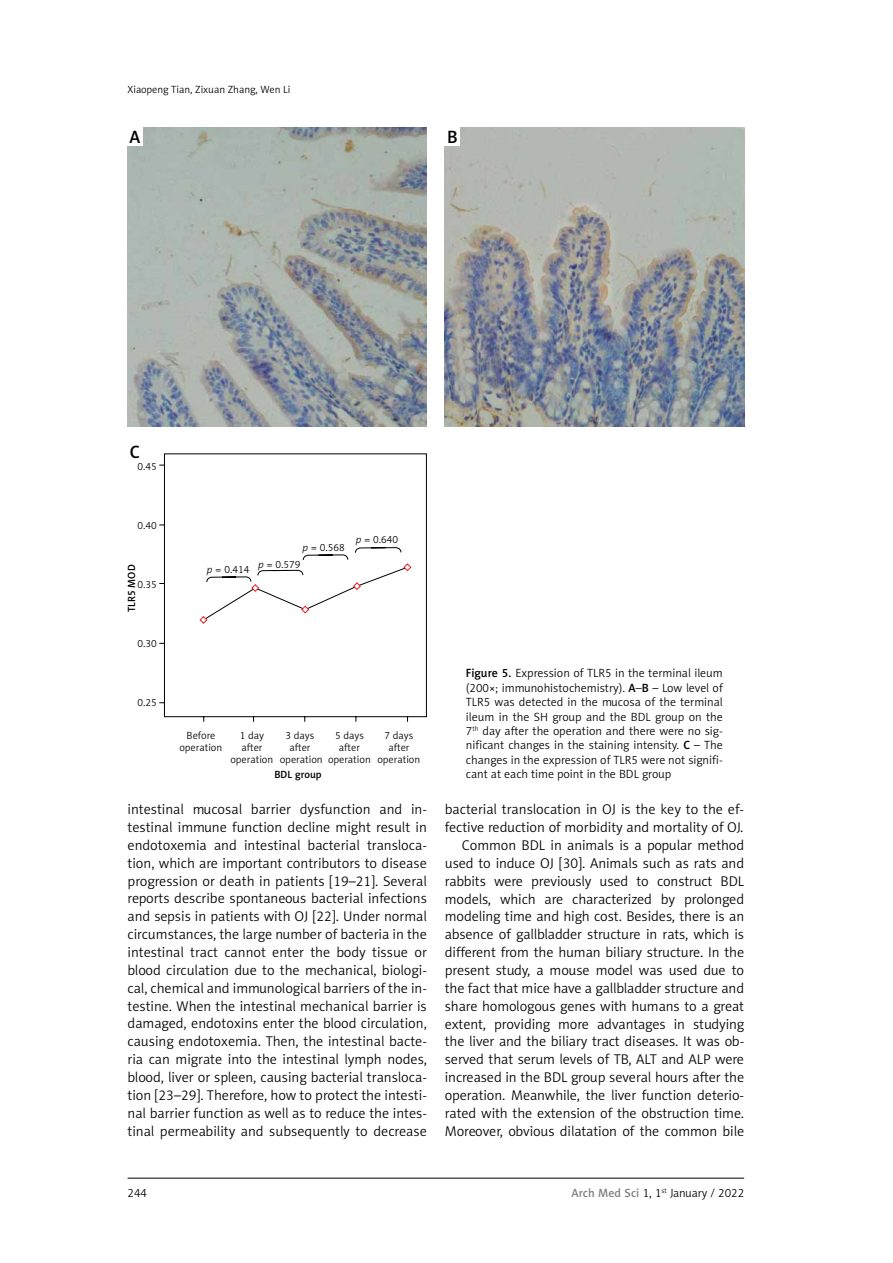
<style>
.page{position:relative;width:893px;height:1263px;background:#fff}
.page>*{position:absolute;margin:0;border:0;box-sizing:border-box;transform-origin:0 0}
.t1{font:18px "Naomi Sans EFN Medium";color:#000}
.t2{font:14.25px/17.9px "Naomi Sans EFN Light";letter-spacing:-.005em;color:#000;text-align:justify}
.t3{font:12px/14.4px "Naomi Sans EFN Light";color:#000;text-align:justify}
.t4{font:10.5px/12px "Naomi Sans EFN Light";color:#000}
.t5{font:10.5px "Naomi Sans EFN Medium";color:#000}
.s1{font-style:italic}
.s2{font-family:"Naomi Sans EFN Medium"}
.s3{font-family:"Naomi Sans EFN Medium";color:#808285}
</style>
<div class="page">
<hr style="left:128px;top:1178px;width:616px;height:1px;background:#000">
<svg style="left:159px;top:453px;width:268px;height:269px"></svg>
<svg style="left:199px;top:616px;width:9px;height:8px"></svg>
<svg style="left:301px;top:605px;width:8px;height:9px"></svg>
<svg style="left:159px;top:464px;width:253px;height:128px"></svg>
<img style="left:127px;top:128px;width:300px;height:299px">
<img style="left:445px;top:128px;width:299px;height:299px">
<div style="left:127px;top:128px;width:16px;height:18px;background:#fff"></div>
<div style="left:445px;top:128px;width:15px;height:18px;background:#fff"></div>
<p class="t4" style="left:128px;top:83px;width:164px">Xiaopeng Tian, Zixuan Zhang, Wen Li</p>
<p class="t1" style="left:130px;top:126px;width:12px">A</p>
<p class="t1" style="left:447px;top:126px;width:12px">B</p>
<p class="t1" style="left:130px;top:441px;width:12px">C</p>
<p class="t4" style="left:138px;top:461px;width:21px">0.45</p>
<p class="t4" style="left:138px;top:520px;width:21px">0.40</p>
<p class="t5" style="left:125px;top:612px;width:49px;rotate:-90deg">TLR5 MOD</p>
<p class="t4" style="left:207px;top:563px;width:44px"><span class="s1">p</span> = 0.414</p>
<p class="t4" style="left:138px;top:579px;width:21px">0.35</p>
<p class="t4" style="left:302px;top:541px;width:44px"><span class="s1">p</span> = 0.568</p>
<p class="t4" style="left:258px;top:558px;width:44px"><span class="s1">p</span> = 0.579</p>
<p class="t4" style="left:138px;top:637px;width:21px">0.30</p>
<p class="t4" style="left:356px;top:533px;width:44px"><span class="s1">p</span> = 0.640</p>
<p class="t4" style="left:138px;top:696px;width:21px">0.25</p>
<p class="t4" style="left:187px;top:730px;width:30px">Before</p>
<p class="t4" style="left:240px;top:730px;width:26px">1 day</p>
<p class="t4" style="left:286px;top:730px;width:30px">3 days</p>
<p class="t4" style="left:335px;top:730px;width:30px">5 days</p>
<p class="t4" style="left:385px;top:730px;width:30px">7 days</p>
<p class="t4" style="left:180px;top:742px;width:44px">operation</p>
<p class="t4" style="left:241px;top:742px;width:23px">after</p>
<p class="t4" style="left:289px;top:742px;width:23px">after</p>
<p class="t4" style="left:339px;top:742px;width:23px">after</p>
<p class="t4" style="left:231px;top:742px;width:191px;text-indent:158px">after operation operation operation operation</p>
<p class="t5" style="left:274px;top:768px;width:49px">BDL group</p>
<p class="t3" style="left:466px;top:666px;width:258px"><span class="s2">Figure 5.</span> Expression of TLR5 in the terminal ileum (200×; immunohistochemistry). <span class="s2">A</span>–<span class="s2">B</span> – Low level of TLR5 was detected in the mucosa of the terminal ileum in the SH group and the BDL group on the 7<sup>th</sup> day after the operation and there were no sig&shy;nificant changes in the staining intensity. <span class="s2">C</span> – The changes in the expression of TLR5 were not signifi&shy;cant at each time point in the BDL group</p>
<p class="t2" style="left:128px;top:800px;width:301px">intestinal mucosal barrier dysfunction and in&shy;testinal immune function decline might result in endotoxemia and intestinal bacterial transloca&shy;tion, which are important contributors to disease progression or death in patients [19–21]. Several reports describe spontaneous bacterial infections and sepsis in patients with OJ [22]. Under normal circumstances, the large number of bacteria in the intestinal tract cannot enter the body tissue or blood circulation due to the mechanical, biologi&shy;cal, chemical and immunological barriers of the in&shy;testine. When the intestinal mechanical barrier is damaged, endotoxins enter the blood circulation, causing endotoxemia. Then, the intestinal bacte&shy;ria can migrate into the intestinal lymph nodes, blood, liver or spleen, causing bacterial transloca&shy;tion [23–29]. Therefore, how to protect the intesti&shy;nal barrier function as well as to reduce the intes&shy;tinal permeability and subsequently to decrease</p>
<p class="t2" style="left:445px;top:800px;width:301px;text-align:right">bacterial translocation in OJ is the key to the ef&shy;fective reduction of morbidity and mortality of OJ.<br>Common BDL in animals is a popular method used to induce OJ [30]. Animals such as rats and rabbits were previously used to construct BDL models, which are characterized by prolonged modeling time and high cost. Besides, there is an absence of gallbladder structure in rats, which is different from the human biliary structure. In the present study, a mouse model was used due to the fact that mice have a gallbladder structure and share homologous genes with humans to a great extent, providing more advantages in studying the liver and the biliary tract diseases. It was ob&shy;served that serum levels of TB, ALT and ALP were increased in the BDL group several hours after the operation. Meanwhile, the liver function deterio&shy;rated with the extension of the obstruction time.<br>Moreover, obvious dilatation of the common bile</p>
<p class="t3" style="left:128px;top:1186px;width:21px">244</p>
<p class="t3" style="left:571px;top:1186px;width:174px"><span class="s3">Arch Med Sci</span> 1, 1<sup>st</sup> January / 2022</p>
</div>
